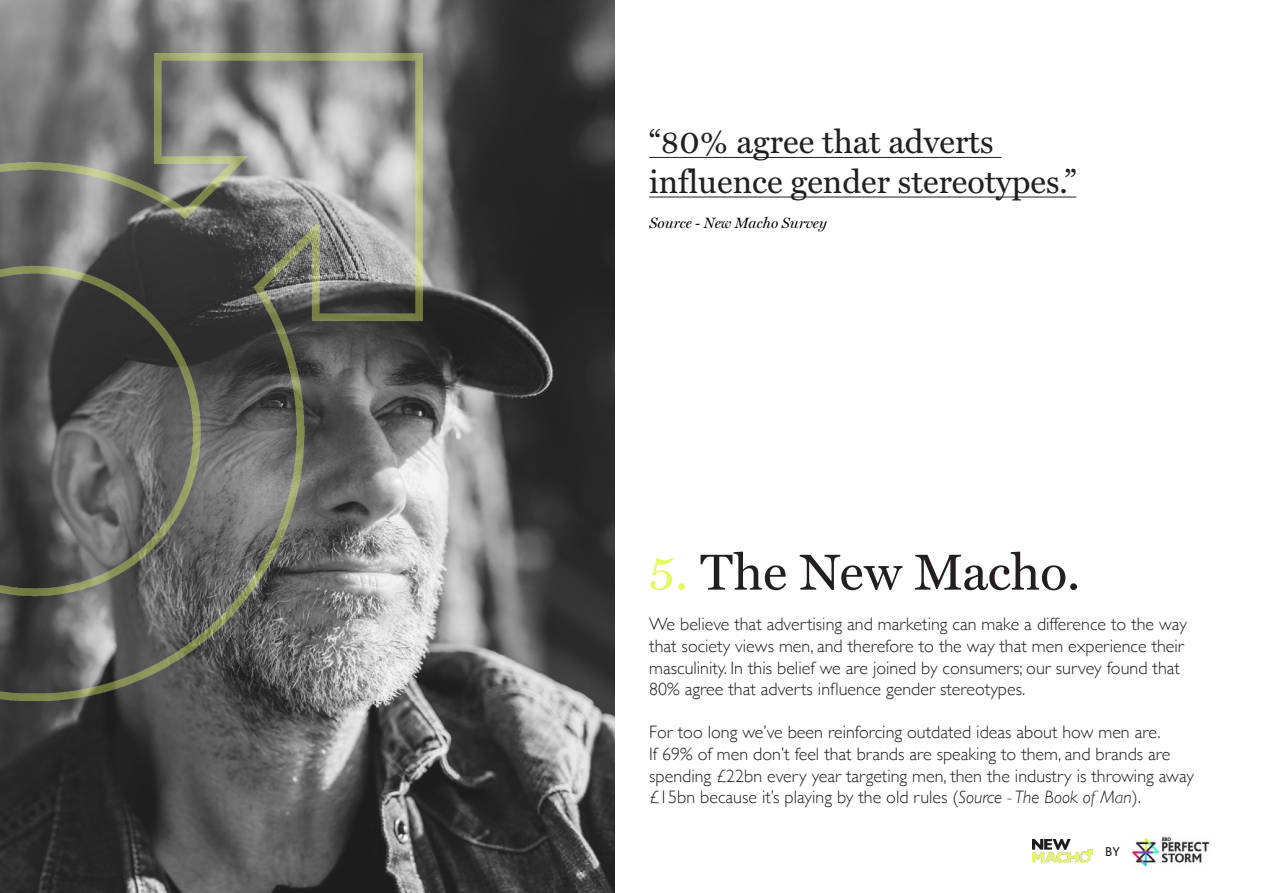
<style>
.page{position:relative;width:1263px;height:893px;background:#fff}
.page>*{position:absolute;margin:0;border:0;box-sizing:border-box;transform-origin:0 0}
.t1{font:51px "Miller Text Roman";color:#231f20}
.t2{font:33px/39.6px "Miller Text Roman";color:#231f20}
.t3{font:300 18px/21.6px "Gill Sans";color:#231f20}
.t4{font:italic 15px "Miller Display";color:#000001}
.t5{font:13.5px "Bliss";color:#231f20}
.s1{color:#e4fa61}
.s2{font-style:italic}
</style>
<div class="page">
<img style="left:1032px;top:839px;width:61px;height:24px">
<img style="left:1129px;top:836px;width:81px;height:32px">
<img style="left:0;top:0;width:614px;height:893px">
<hr style="left:649px;top:157px;width:352px;height:1px;background:#231f20">
<hr style="left:649px;top:197px;width:427px;height:1px;background:#231f20">
<img style="left:0;top:53px;width:422px;height:647px">
<p class="t2" style="left:649px;top:122px;width:428px">“80% agree that adverts influence gender stereotypes.”</p>
<p class="t4" style="left:649px;top:214px;width:179px">Source - New Macho Survey</p>
<p class="t1" style="left:648px;top:542px;width:433px"><span class="s1">5.</span> The New Macho.</p>
<p class="t3" style="left:649px;top:613px;width:539px">We believe that advertising and marketing can make a difference to the way that society views men, and therefore to the way that men experience their masculinity. In this belief we are joined by consumers; our survey found that 80% agree that adverts influence gender stereotypes.</p>
<p class="t3" style="left:649px;top:721px;width:546px">For too long we’ve been reinforcing outdated ideas about how men are.<br>If 69% of men don’t feel that brands are speaking to them, and brands are spending £22bn every year targeting men, then the industry is throwing away £15bn because it’s playing by the old rules (<span class="s2">Source - The Book of Man</span>).</p>
<p class="t5" style="left:1105px;top:845px;width:16px">BY</p>
</div>
